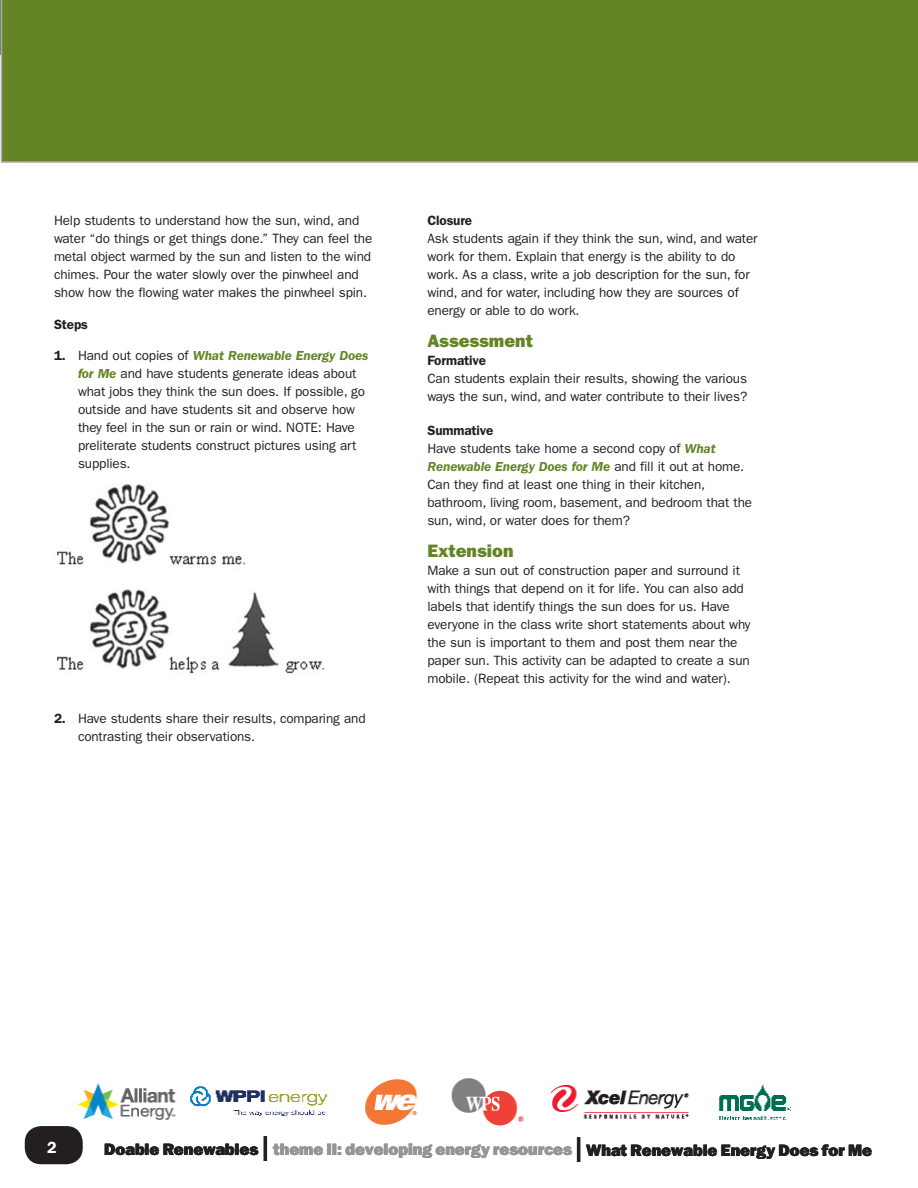
<style>
.page{position:relative;width:918px;height:1188px;background:#fff}
.page>*{position:absolute;margin:0;border:0;box-sizing:border-box;transform-origin:0 0}
.BC{font:18px "ITC Franklin Gothic Std Hvy";color:#648426}
.Summary_Sections{font:18px "ITC Franklin Gothic Std Hvy";color:#648426}
.t1{font:16.5px "ITC Franklin Gothic Std Hvy";color:#231f20}
.t2{font:16.5px "Franklin Gothic Demi";color:#fff}
.BC-2{font:13.5px/18px "ITC Franklin Gothic Std";letter-spacing:-.01em;color:#231f20}
.BC_Bold_SB{font:600 13.5px "ITC Franklin Gothic Std";letter-spacing:-.01em;color:#231f20}
.BC_Bold_NO_SB{font:600 13.5px "ITC Franklin Gothic Std";letter-spacing:-.01em;color:#231f20}
.BC-3{font:600 13.5px "ITC Franklin Gothic Std";letter-spacing:-.01em;color:#231f20}
.s1{font-weight:600}
.s2{font-weight:600;font-style:italic;color:#648426}
.s3{font-family:"ITC Franklin Gothic Std";font-size:36px}
.s4{color:#939598}
</style>
<div class="page">
<hr style="left:0;top:0;width:1px;height:162px;background:#648426">
<div style="left:1px;top:0;width:917px;height:163px;background:#648426"></div>
<img style="left:57px;top:484px;width:267px;height:190px">
<img style="left:78px;top:1078px;width:714px;height:48px">
<div style="left:25px;top:1126px;width:58px;height:38px;background:#231f20;border-radius:16px"></div>
<p class="BC-2" style="left:54px;top:212px;width:320px">Help students to understand how the sun, wind, and water “do things or get things done.” They can feel the metal object warmed by the sun and listen to the wind chimes. Pour the water slowly over the pinwheel and show how the flowing water makes the pinwheel spin.</p>
<p class="BC-3" style="left:54px;top:316px;width:36px">Steps</p>
<p class="BC-2" style="left:78px;top:347px;width:292px;text-indent:-24px"><span class="s1">1.</span> Hand out copies of <span class="s2">What Renewable Energy Does for Me</span> and have students generate ideas about what jobs they think the sun does. If possible, go outside and have students sit and observe how they feel in the sun or rain or wind. NOTE: Have preliterate students construct pictures using art supplies.</p>
<p class="BC-2" style="left:78px;top:709px;width:289px;text-indent:-24px"><span class="s1">2.</span> Have students share their results, comparing and contrasting their observations.</p>
<p class="BC_Bold_SB" style="left:427px;top:213px;width:46px">Closure</p>
<p class="BC-2" style="left:427px;top:230px;width:332px">Ask students again if they think the sun, wind, and water work for them. Explain that energy is the ability to do work. As a class, write a job description for the sun, for wind, and for water, including how they are sources of energy or able to do work.</p>
<p class="BC" style="left:427px;top:330px;width:107px">Assessment</p>
<p class="BC_Bold_NO_SB" style="left:427px;top:352px;width:60px">Formative</p>
<p class="BC-2" style="left:427px;top:369px;width:321px">Can students explain their results, showing the various ways the sun, wind, and water contribute to their lives?</p>
<p class="BC_Bold_SB" style="left:427px;top:423px;width:68px">Summative</p>
<p class="BC-2" style="left:427px;top:440px;width:326px">Have students take home a second copy of <span class="s2">What Renewable Energy Does for Me</span> and fill it out at home.<br>Can they find at least one thing in their kitchen, bathroom, living room, basement, and bedroom that the sun, wind, or water does for them?</p>
<p class="Summary_Sections" style="left:427px;top:540px;width:88px">Extension</p>
<p class="BC-2" style="left:427px;top:561px;width:325px">Make a sun out of construction paper and surround it with things that depend on it for life. You can also add labels that identify things the sun does for us. Have everyone in the class write short statements about why the sun is important to them and post them near the paper sun. This activity can be adapted to create a sun mobile. (Repeat this activity for the wind and water).</p>
<p class="t2" style="left:47px;top:1137px;width:11px">2</p>
<p class="t1" style="left:104px;top:1141px;width:769px">Doable Renewables <span class="s3">l</span> <span class="s4">theme II: developing energy resources</span> <span class="s3">l</span> What Renewable Energy Does for Me</p>
</div>
